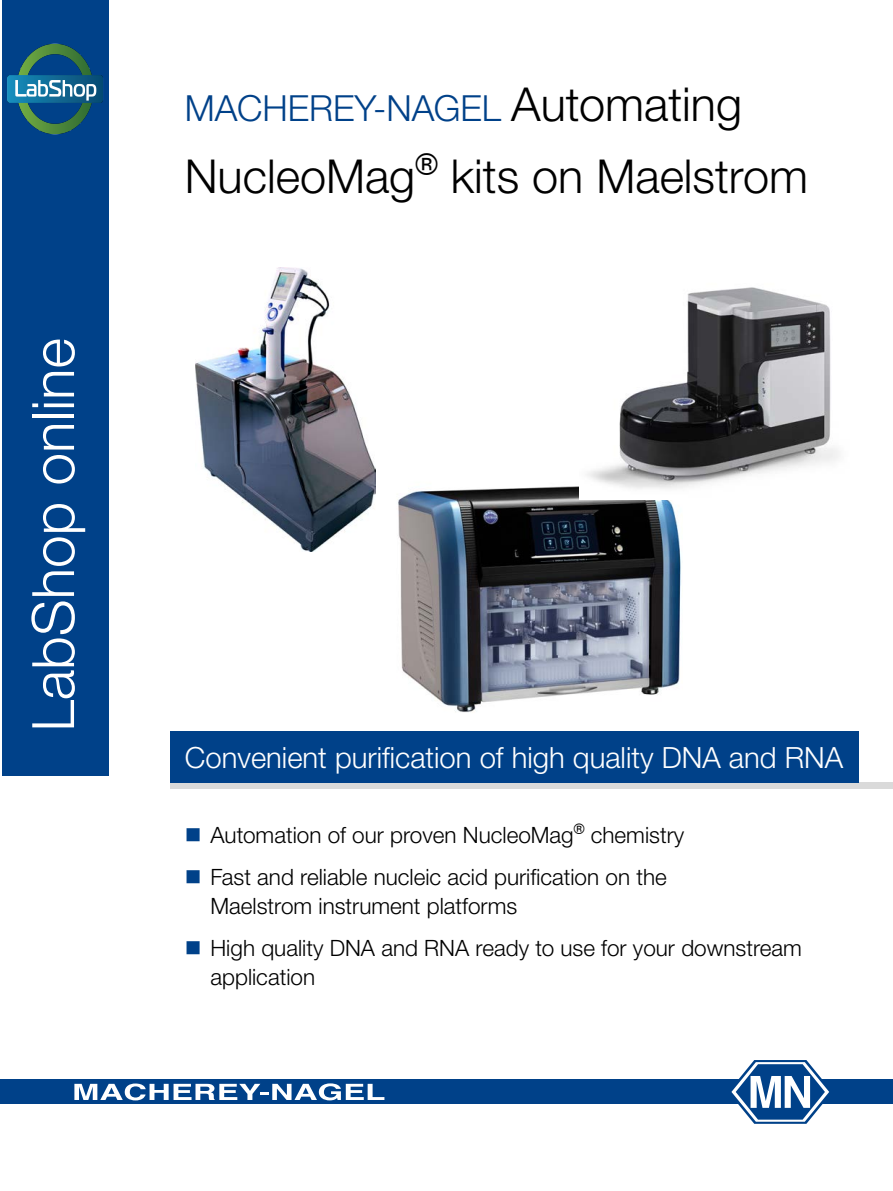
<style>
.page{position:relative;width:893px;height:1191px;background:#fff}
.page>*{position:absolute;margin:0;border:0;box-sizing:border-box;transform-origin:0 0}
.t1{font:300 58.5px "Helvetica Neue LTW1 G";color:#fff}
.t2{font:300 46.8px "Helvetica Neue LTW1 G";color:#000}
.t3{font:300 36px "Helvetica Neue LTW1 G";color:#004189}
.t4{font:300 29.25px "Helvetica Neue LTW1 G";color:#fff}
.t5{font:300 22.5px/29.2px "Helvetica Neue LTW1 G";color:#000}
.s1{font-size:46.8px;color:#000}
.s2{color:#004189}
</style>
<div class="page">
<div style="left:442px;top:1079px;width:451px;height:25px;background:#004189"></div>
<svg style="left:731px;top:1060px;width:99px;height:63px"></svg>
<div style="left:0;top:1079px;width:451px;height:25px;background:#004189"></div>
<svg style="left:74px;top:1083px;width:310px;height:17px"></svg>
<div style="left:170px;top:782px;width:723px;height:7px;background:#dadada"></div>
<div style="left:3px;top:0;width:106px;height:776px;background:#004189"></div>
<img style="left:196px;top:267px;width:179px;height:285px">
<img style="left:398px;top:486px;width:283px;height:226px">
<img style="left:579px;top:287px;width:260px;height:212px">
<div style="left:170px;top:731px;width:688px;height:51px;background:#004189"></div>
<img style="left:2px;top:39px;width:101px;height:100px">
<h1 class="t1" style="left:17px;top:731px;width:395px;rotate:-90deg">LabShop online</h1>
<h3 class="t3" style="left:185px;top:86px;width:558px">MACHEREY‑NAGEL <span class="s1">Automating</span></h3>
<h2 class="t2" style="left:185px;top:148px;width:625px">NucleoMag<sup>®</sup> kits on Maelstrom</h2>
<h3 class="t4" style="left:185px;top:739px;width:660px">Convenient purification of high quality DNA and RNA</h3>
<p class="t5" style="left:185px;top:820px;width:501px"><span class="s2">■</span> Automation of our proven NucleoMag<sup>®</sup> chemistry</p>
<p class="t5" style="left:210px;top:862px;width:458px;text-indent:-26px"><span class="s2">■</span> Fast and reliable nucleic acid purification on the<br>Maelstrom instrument platforms</p>
<p class="t5" style="left:210px;top:933px;width:593px;text-indent:-26px"><span class="s2">■</span> High quality DNA and RNA ready to use for your downstream application</p>
</div>
